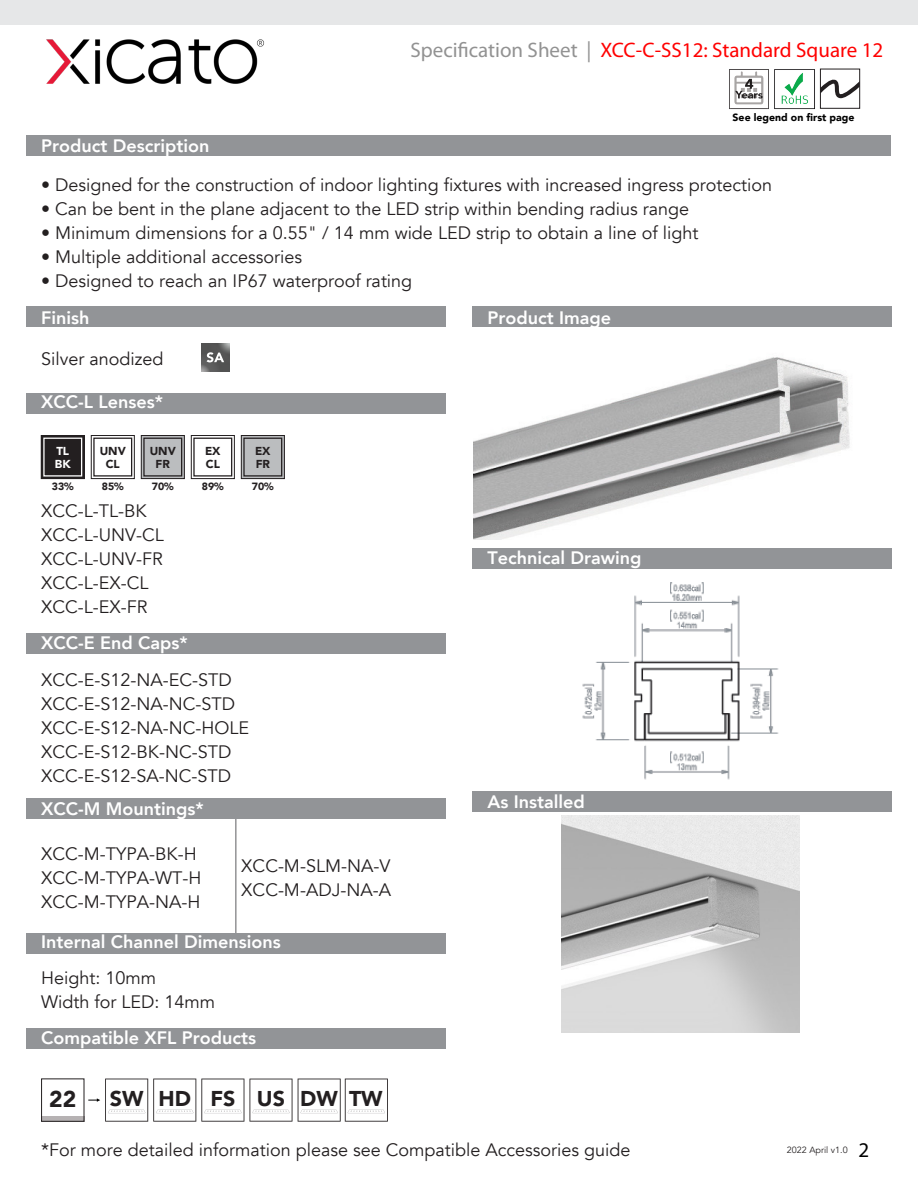
<style>
.page{position:relative;width:918px;height:1188px;background:#fff}
.page>*{position:absolute;margin:0;border:0;box-sizing:border-box;transform-origin:0 0}
.t1{font:900 22.8px "Avenir";color:#231f20}
.t2{font:900 21.45px "Avenir";color:#231f20}
.t3{font:21px "Myriad Pro";color:#f00}
.t4{font:21px "Myriad Pro";color:#000}
.t5{font:18px/24px "Avenir";color:#231f20}
.t6{font:800 18px "Avenir";color:#fff}
.t7{font:900 11.55px/12.8px "Avenir";color:#231f20}
.t8{font:900 11.55px/12.8px "Avenir";color:#fff}
.t9{font:900 10.5px "Avenir";color:#000}
.t10{font:900 10.5px "Avenir";color:#231f20}
.t11{font:9px "Avenir";color:#231f20}
.s1{color:#929292}
</style>
<div class="page">
<div style="left:472px;top:306px;width:420px;height:21px;background:#929497"></div>
<div style="left:26px;top:135px;width:865px;height:21px;background:#929497"></div>
<div style="left:472px;top:548px;width:420px;height:21px;background:#929497"></div>
<div style="left:472px;top:791px;width:420px;height:21px;background:#929497"></div>
<img style="left:561px;top:816px;width:239px;height:216px">
<hr style="left:236px;top:801px;width:1px;height:140px;background:#5e5e60">
<img style="left:46px;top:39px;width:218px;height:45px">
<div style="left:26px;top:306px;width:420px;height:21px;background:#929497"></div>
<div style="left:26px;top:933px;width:420px;height:21px;background:#929497"></div>
<div style="left:0;top:0;width:918px;height:24px;background:#e6e7e8"></div>
<div style="left:26px;top:1028px;width:420px;height:21px;background:#929497"></div>
<div style="left:41px;top:1116px;width:43px;height:6px;background:#b6b2b3"></div>
<div style="left:41px;top:1079px;width:43px;height:43px;border:1px solid #231f20"></div>
<svg style="left:88px;top:1079px;width:204px;height:43px"></svg>
<svg style="left:298px;top:1079px;width:90px;height:43px"></svg>
<div style="left:26px;top:393px;width:420px;height:21px;background:#929497"></div>
<div style="left:241px;top:436px;width:43px;height:43px;background:#bbbdbf"></div>
<div style="left:241px;top:435px;width:44px;height:44px;border:1px solid #231f20"></div>
<div style="left:243px;top:438px;width:39px;height:39px;border:1px solid #231f20"></div>
<div style="left:141px;top:436px;width:43px;height:43px;background:#bbbdbf"></div>
<div style="left:141px;top:435px;width:44px;height:44px;border:1px solid #231f20"></div>
<div style="left:143px;top:438px;width:39px;height:39px;border:1px solid #231f20"></div>
<div style="left:91px;top:435px;width:44px;height:44px;border:1px solid #231f20"></div>
<div style="left:93px;top:438px;width:39px;height:39px;border:1px solid #231f20"></div>
<div style="left:191px;top:435px;width:44px;height:44px;border:1px solid #231f20"></div>
<div style="left:193px;top:438px;width:39px;height:39px;border:1px solid #231f20"></div>
<div style="left:41px;top:436px;width:43px;height:43px;background:#231f20"></div>
<div style="left:41px;top:435px;width:44px;height:44px;border:1px solid #231f20"></div>
<div style="left:43px;top:438px;width:39px;height:39px;border:1px solid #fff"></div>
<img style="left:729px;top:69px;width:40px;height:40px">
<img style="left:774px;top:69px;width:41px;height:41px">
<div style="left:820px;top:69px;width:40px;height:40px;border:1px solid #231f20"></div>
<svg style="left:820px;top:79px;width:40px;height:19px"></svg>
<img style="left:201px;top:344px;width:1px;height:27px">
<img style="left:202px;top:344px;width:27px;height:27px">
<svg style="left:207px;top:352px;width:17px;height:10px"></svg>
<img style="left:474px;top:357px;width:376px;height:182px">
<img style="left:582px;top:583px;width:197px;height:197px">
<div style="left:26px;top:633px;width:420px;height:21px;background:#929497"></div>
<div style="left:26px;top:798px;width:420px;height:21px;background:#929497"></div>
<p class="t3" style="left:411px;top:37px;width:474px"><span class="s1">Specification Sheet |</span> XCC-C-SS12: Standard Square 12</p>
<p class="t6" style="left:41px;top:132px;width:170px">Product Description</p>
<p class="t9" style="left:733px;top:108px;width:123px">See legend on first page</p>
<p class="t5" style="left:41px;top:173px;width:732px">• Designed for the construction of indoor lighting fixtures with increased ingress protection</p>
<p class="t5" style="left:41px;top:197px;width:649px">• Can be bent in the plane adjacent to the LED strip within bending radius range</p>
<p class="t5" style="left:41px;top:221px;width:659px">• Minimum dimensions for a 0.55" / 14 mm wide LED strip to obtain a line of light</p>
<p class="t5" style="left:41px;top:245px;width:262px">• Multiple additional accessories</p>
<p class="t5" style="left:41px;top:269px;width:373px">• Designed to reach an IP67 waterproof rating</p>
<p class="t6" style="left:488px;top:303px;width:125px">Product Image</p>
<p class="t6" style="left:41px;top:303px;width:50px">Finish</p>
<p class="t5" style="left:41px;top:347px;width:124px">Silver anodized</p>
<p class="t6" style="left:41px;top:388px;width:123px">XCC-L Lenses*</p>
<p class="t8" style="left:55px;top:445px;width:17px">TL<br>BK</p>
<p class="t7" style="left:100px;top:445px;width:28px;text-align:center">UNV<br>CL</p>
<p class="t7" style="left:205px;top:445px;width:17px">EX<br>CL</p>
<p class="t7" style="left:150px;top:445px;width:28px;text-align:center">UNV<br>FR</p>
<p class="t7" style="left:255px;top:445px;width:17px">EX<br>FR</p>
<p class="t10" style="left:52px;top:478px;width:23px">33%</p>
<p class="t10" style="left:102px;top:478px;width:23px">85%</p>
<p class="t10" style="left:152px;top:478px;width:23px">70%</p>
<p class="t10" style="left:202px;top:478px;width:23px">89%</p>
<p class="t10" style="left:252px;top:478px;width:23px">70%</p>
<p class="t5" style="left:41px;top:499px;width:124px">XCC-L-TL-BK<br>XCC-L-UNV-CL<br>XCC-L-UNV-FR<br>XCC-L-EX-CL<br>XCC-L-EX-FR</p>
<p class="t6" style="left:41px;top:629px;width:148px">XCC-E End Caps*</p>
<p class="t5" style="left:41px;top:668px;width:210px">XCC-E-S12-NA-EC-STD<br>XCC-E-S12-NA-NC-STD<br>XCC-E-S12-NA-NC-HOLE<br>XCC-E-S12-BK-NC-STD<br>XCC-E-S12-SA-NC-STD</p>
<p class="t6" style="left:41px;top:794px;width:164px">XCC-M Mountings*</p>
<p class="t5" style="left:41px;top:842px;width:162px">XCC-M-TYPA-BK-H<br>XCC-M-TYPA-WT-H<br>XCC-M-TYPA-NA-H</p>
<p class="t5" style="left:241px;top:854px;width:151px">XCC-M-SLM-NA-V<br>XCC-M-ADJ-NA-A</p>
<p class="t6" style="left:41px;top:928px;width:241px">Internal Channel Dimensions</p>
<p class="t5" style="left:41px;top:966px;width:175px">Height: 10mm<br>Width for LED: 14mm</p>
<p class="t6" style="left:41px;top:1023px;width:216px">Compatible XFL Products</p>
<p class="t1" style="left:49px;top:1080px;width:29px">22</p>
<p class="t2" style="left:110px;top:1080px;width:274px">SW HD FS US DW TW</p>
<p class="t6" style="left:488px;top:543px;width:156px">Technical Drawing</p>
<p class="t6" style="left:488px;top:787px;width:99px">As Installed</p>
<p class="t5" style="left:41px;top:1138px;width:591px">*For more detailed information please see Compatible Accessories guide</p>
<p class="t11" style="left:787px;top:1145px;width:62px">2022 April v1.0</p>
<p class="t4" style="left:858px;top:1137px;width:12px">2</p>
</div>
